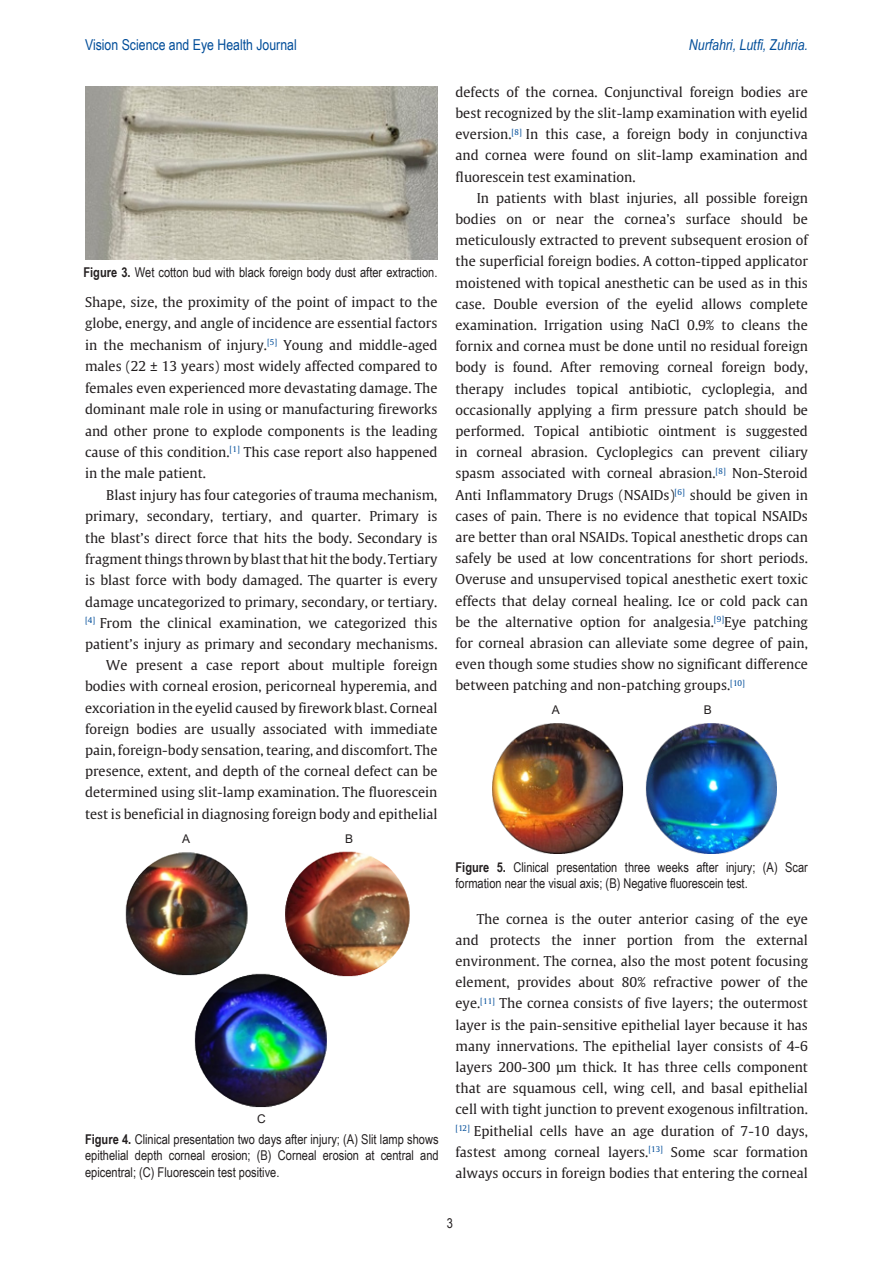
<style>
.page{position:relative;width:893px;height:1263px;background:#fff}
.page>*{position:absolute;margin:0;border:0;box-sizing:border-box;transform-origin:0 0}
.t1{font:15px "Arial Narrow";color:#004d99}
.t2{font:italic 15px "Arial Narrow";color:#004d99}
.t3{font:13.5px/21.1px "Gulliver";color:#231f20;text-align:justify}
.t4{font:13.5px/16.5px "Arial Narrow";color:#231f20;text-align:justify}
.t5{font:12px "Arial";color:#231f20}
.s1{font-weight:700}
</style>
<div class="page">
<img style="left:85px;top:87px;width:352px;height:172px">
<img style="left:125px;top:851px;width:285px;height:257px">
<img style="left:493px;top:723px;width:283px;height:130px">
<p class="t1" style="left:85px;top:34px;width:213px">Vision Science and Eye Health Journal</p>
<p class="t2" style="left:689px;top:35px;width:120px">Nurfahri, Lutfi, Zuhria.</p>
<p class="t4" style="left:83px;top:263px;width:355px"><span class="s1">Figure 3.</span> Wet cotton bud with black foreign body dust after extraction.</p>
<p class="t3" style="left:85px;top:291px;width:354px">Shape, size, the proximity of the point of impact to the globe, energy, and angle of incidence are essential factors in the mechanism of injury.<sup>[5]</sup> Young and middle-aged males (22 ± 13 years) most widely affected compared to females even experienced more devastating damage. The dominant male role in using or manufacturing fireworks and other prone to explode components is the leading cause of this condition.<sup>[1]</sup> This case report also happened in the male patient.</p>
<p class="t3" style="left:85px;top:484px;width:354px;text-indent:21px">Blast injury has four categories of trauma mechanism, primary, secondary, tertiary, and quarter. Primary is the blast’s direct force that hits the body. Secondary is fragment things thrown by blast that hit the body. Tertiary is blast force with body damaged. The quarter is every damage uncategorized to primary, secondary, or tertiary. <sup>[4]</sup> From the clinical examination, we categorized this patient’s injury as primary and secondary mechanisms.</p>
<p class="t3" style="left:85px;top:655px;width:354px;text-indent:21px">We present a case report about multiple foreign bodies with corneal erosion, pericorneal hyperemia, and excoriation in the eyelid caused by firework blast. Corneal foreign bodies are usually associated with immediate pain, foreign-body sensation, tearing, and discomfort. The presence, extent, and depth of the corneal defect can be determined using slit-lamp examination. The fluorescein test is beneficial in diagnosing foreign body and epithelial</p>
<p class="t5" style="left:182px;top:831px;width:10px">A</p>
<p class="t5" style="left:345px;top:831px;width:10px">B</p>
<p class="t5" style="left:257px;top:1110px;width:10px">C</p>
<p class="t4" style="left:85px;top:1130px;width:355px"><span class="s1">Figure 4.</span> Clinical presentation two days after injury; (A) Slit lamp shows epithelial depth corneal erosion; (B) Corneal erosion at central and epicentral; (C) Fluorescein test positive.</p>
<p class="t3" style="left:455px;top:81px;width:354px">defects of the cornea. Conjunctival foreign bodies are best recognized by the slit-lamp examination with eyelid eversion.<sup>[8]</sup> In this case, a foreign body in conjunctiva and cornea were found on slit-lamp examination and fluorescein test examination.</p>
<p class="t3" style="left:455px;top:187px;width:354px;text-indent:21px">In patients with blast injuries, all possible foreign bodies on or near the cornea’s surface should be meticulously extracted to prevent subsequent erosion of the superficial foreign bodies. A cotton-tipped applicator moistened with topical anesthetic can be used as in this case. Double eversion of the eyelid allows complete examination. Irrigation using NaCl 0.9% to cleans the fornix and cornea must be done until no residual foreign body is found. After removing corneal foreign body, therapy includes topical antibiotic, cycloplegia, and occasionally applying a firm pressure patch should be performed. Topical antibiotic ointment is suggested in corneal abrasion. Cycloplegics can prevent ciliary spasm associated with corneal abrasion.<sup>[8]</sup> Non-Steroid Anti Inflammatory Drugs (NSAIDs)<sup>[6]</sup> should be given in cases of pain. There is no evidence that topical NSAIDs are better than oral NSAIDs. Topical anesthetic drops can safely be used at low concentrations for short periods.<br>Overuse and unsupervised topical anesthetic exert toxic effects that delay corneal healing. Ice or cold pack can be the alternative option for analgesia.<sup>[9]</sup>Eye patching for corneal abrasion can alleviate some degree of pain, even though some studies show no significant difference between patching and non-patching groups.<sup>[10]</sup></p>
<p class="t5" style="left:552px;top:702px;width:10px">A</p>
<p class="t5" style="left:704px;top:702px;width:10px">B</p>
<p class="t4" style="left:455px;top:858px;width:354px"><span class="s1">Figure 5.</span> Clinical presentation three weeks after injury; (A) Scar formation near the visual axis; (B) Negative fluorescein test.</p>
<p class="t3" style="left:455px;top:908px;width:354px;text-indent:21px">The cornea is the outer anterior casing of the eye and protects the inner portion from the external environment. The cornea, also the most potent focusing element, provides about 80% refractive power of the eye.<sup>[11]</sup> The cornea consists of five layers; the outermost layer is the pain-sensitive epithelial layer because it has many innervations. The epithelial layer consists of 4-6 layers 200-300 µm thick. It has three cells component that are squamous cell, wing cell, and basal epithelial cell with tight junction to prevent exogenous infiltration. <sup>[12]</sup> Epithelial cells have an age duration of 7-10 days, fastest among corneal layers.<sup>[13]</sup> Some scar formation always occurs in foreign bodies that entering the corneal</p>
<p class="t4" style="left:447px;top:1215px;width:8px">3</p>
</div>
